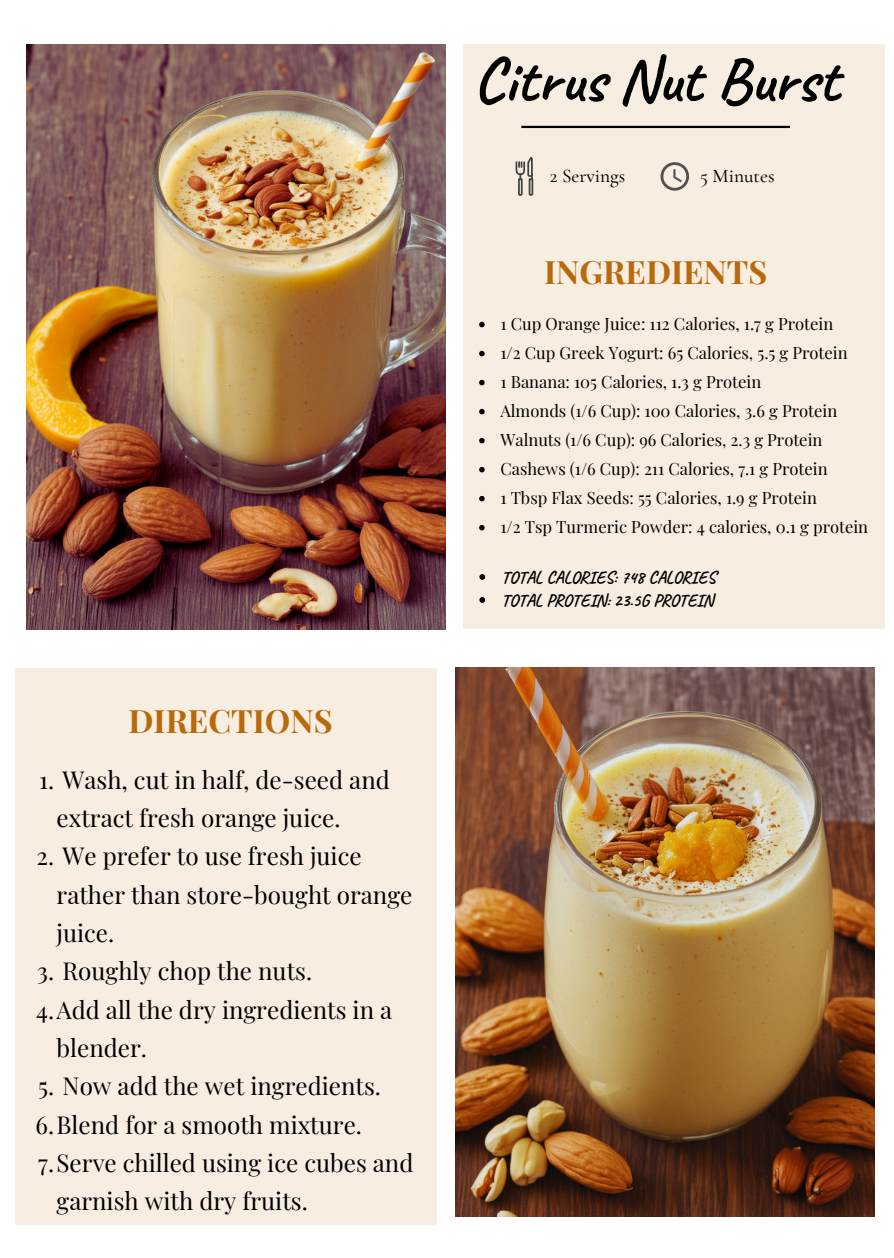
<style>
.page{position:relative;width:894px;height:1258px;background:#fff}
.page>*{position:absolute;margin:0;border:0;box-sizing:border-box;transform-origin:0 0}
.t1{font:700 63.3px "Caveat";color:#000}
.t2{font:700 32.1px "Playfair Display";color:#b9690b}
.t3{font:24.3px/38.4px "Playfair Display";color:#000}
.t4{font:500 19.2px "Cormorant Garamond";color:#000}
.t5{font:700 17.1px "Caveat";color:#000}
.t6{font:16.5px "Playfair Display";color:#000}
</style>
<div class="page">
<img style="left:27px;top:44px;width:418px;height:585px">
<img style="left:455px;top:668px;width:419px;height:549px">
<div style="left:463px;top:44px;width:421px;height:585px;background:#f7ede0"></div>
<svg style="left:660px;top:162px;width:29px;height:29px"></svg>
<svg style="left:515px;top:157px;width:18px;height:39px"></svg>
<hr style="left:521px;top:126px;width:268px;height:2px;background:#000">
<div style="left:15px;top:668px;width:422px;height:556px;background:#f7ede0"></div>
<svg style="left:479px;top:322px;width:5px;height:5px"></svg>
<svg style="left:479px;top:351px;width:5px;height:5px"></svg>
<svg style="left:479px;top:380px;width:5px;height:5px"></svg>
<svg style="left:479px;top:409px;width:5px;height:5px"></svg>
<svg style="left:479px;top:438px;width:5px;height:5px"></svg>
<svg style="left:479px;top:467px;width:5px;height:5px"></svg>
<svg style="left:479px;top:496px;width:5px;height:5px"></svg>
<svg style="left:479px;top:525px;width:5px;height:5px"></svg>
<svg style="left:479px;top:574px;width:6px;height:6px"></svg>
<svg style="left:479px;top:597px;width:6px;height:6px"></svg>
<p class="t2" style="left:128px;top:698px;width:205px">DIRECTIONS</p>
<p class="t3" style="left:57px;top:759px;width:335px;text-indent:-17px">1. Wash, cut in half, de-seed and extract fresh orange juice.</p>
<h4 class="t3" style="left:57px;top:836px;width:357px;text-indent:-20px">2. We prefer to use fresh juice rather than store-bought orange juice.</h4>
<p class="t3" style="left:37px;top:951px;width:276px">3. Roughly chop the nuts.</p>
<p class="t3" style="left:57px;top:989px;width:337px;text-indent:-20px">4.Add all the dry ingredients in a blender.</p>
<p class="t3" style="left:38px;top:1066px;width:344px">5. Now add the wet ingredients.</p>
<p class="t3" style="left:36px;top:1104px;width:328px">6.Blend for a smooth mixture.</p>
<p class="t3" style="left:57px;top:1142px;width:358px;text-indent:-18px">7.Serve chilled using ice cubes and garnish with dry fruits.</p>
<p class="t1" style="left:472px;top:40px;width:368px">Citrus Nut Burst</p>
<h1 class="t4" style="left:549px;top:164px;width:77px">2 Servings</h1>
<p class="t4" style="left:700px;top:164px;width:76px">5 Minutes</p>
<p class="t2" style="left:544px;top:250px;width:225px">INGREDIENTS</p>
<p class="t6" style="left:500px;top:312px;width:334px">1 Cup Orange Juice: 112 Calories, 1.7 g Protein</p>
<p class="t6" style="left:500px;top:341px;width:348px">1/2 Cup Greek Yogurt: 65 Calories, 5.5 g Protein</p>
<h2 class="t6" style="left:500px;top:370px;width:262px">1 Banana: 105 Calories, 1.3 g Protein</h2>
<p class="t6" style="left:500px;top:399px;width:338px">Almonds (1/6 Cup): 100 Calories, 3.6 g Protein</p>
<p class="t6" style="left:500px;top:428px;width:323px">Walnuts (1/6 Cup): 96 Calories, 2.3 g Protein</p>
<h2 class="t6" style="left:500px;top:457px;width:329px">Cashews (1/6 Cup): 211 Calories, 7.1 g Protein</h2>
<p class="t6" style="left:500px;top:486px;width:318px">1 Tbsp Flax Seeds: 55 Calories, 1.9 g Protein</p>
<p class="t6" style="left:500px;top:515px;width:369px">1/2 Tsp Turmeric Powder: 4 calories, 0.1 g protein</p>
<p class="t5" style="left:501px;top:566px;width:216px">TOTAL CALORIES: 748 CALORIES</p>
<p class="t5" style="left:501px;top:589px;width:213px">TOTAL PROTEIN: 23.5G PROTEIN</p>
</div>
